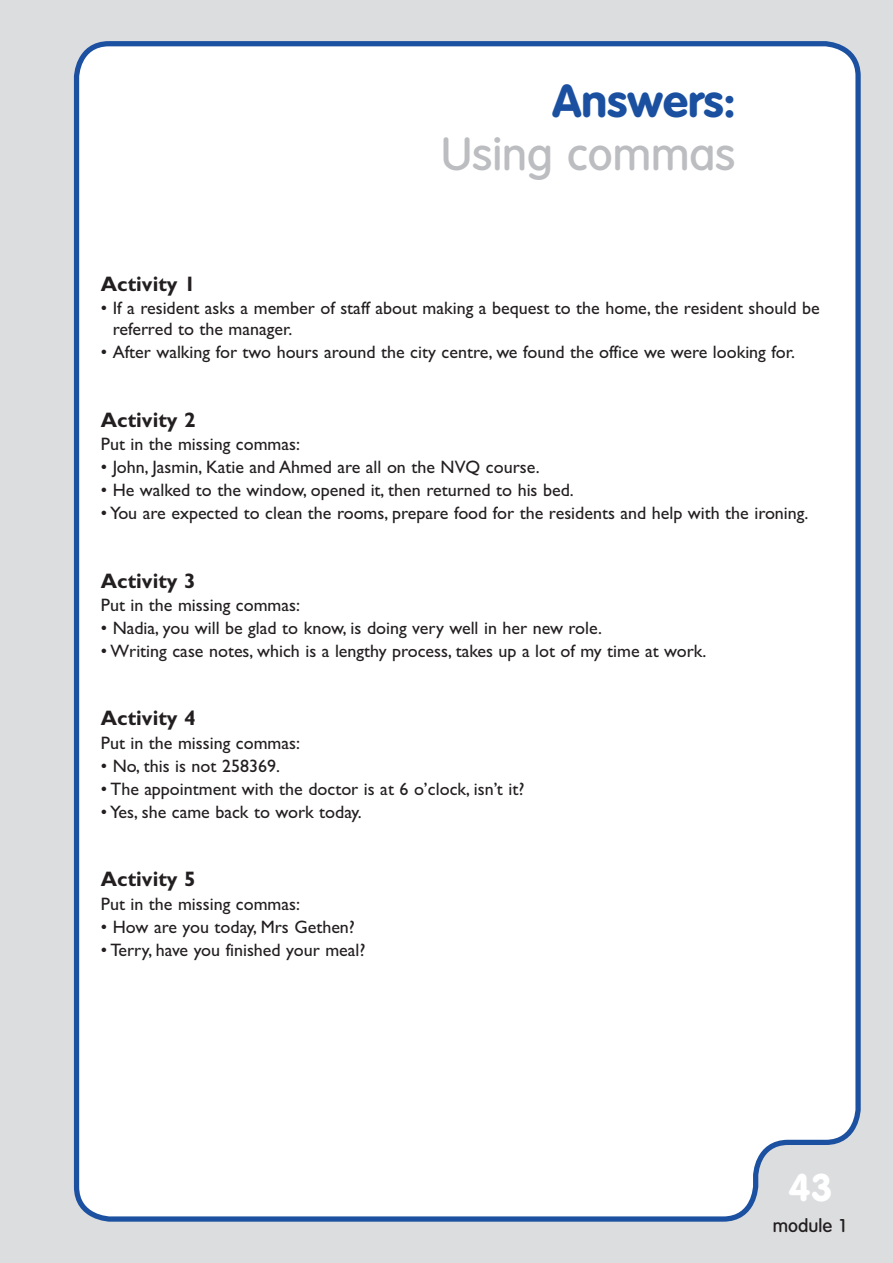
<style>
.page{position:relative;width:893px;height:1263px;background:#dcdddf}
.page>*{position:absolute;margin:0;border:0;box-sizing:border-box;transform-origin:0 0}
.t1{font:500 45px "Volkswagen";color:#bcbdc0}
.t2{font:700 45px "Volkswagen";color:#1a509f}
.t3{font:700 37.5px "Volkswagen";color:#fff}
.t4{font:700 21px "Gill Sans";color:#231f20}
.t5{font:18px/21px "Gill Sans";color:#231f20}
.t6{font:500 18px "Volkswagen";color:#231f20}
</style>
<div class="page">
<div style="left:73px;top:41px;width:788px;height:1181px;background:#fff"></div>
<h1 class="t2" style="left:553px;top:76px;width:184px">Answers:</h1>
<h1 class="t1" style="left:441px;top:128px;width:296px">Using commas</h1>
<p class="t4" style="left:101px;top:276px;width:96px">Activity 1</p>
<p class="t5" style="left:113px;top:297px;width:708px;text-indent:-12px">• If a resident asks a member of staff about making a bequest to the home, the resident should be referred to the manager.</p>
<p class="t5" style="left:101px;top:341px;width:696px">• After walking for two hours around the city centre, we found the office we were looking for.</p>
<p class="t4" style="left:101px;top:411px;width:96px">Activity 2</p>
<p class="t5" style="left:101px;top:433px;width:201px">Put in the missing commas:</p>
<p class="t5" style="left:101px;top:456px;width:440px">• John, Jasmin, Katie and Ahmed are all on the NVQ course.</p>
<p class="t5" style="left:101px;top:479px;width:474px">• He walked to the window, opened it, then returned to his bed.</p>
<p class="t5" style="left:101px;top:502px;width:709px">• You are expected to clean the rooms, prepare food for the residents and help with the ironing.</p>
<p class="t4" style="left:101px;top:572px;width:96px">Activity 3</p>
<p class="t5" style="left:101px;top:594px;width:201px">Put in the missing commas:</p>
<p class="t5" style="left:101px;top:617px;width:503px">• Nadia, you will be glad to know, is doing very well in her new role.</p>
<p class="t5" style="left:101px;top:640px;width:607px">• Writing case notes, which is a lengthy process, takes up a lot of my time at work.</p>
<p class="t4" style="left:101px;top:710px;width:96px">Activity 4</p>
<p class="t5" style="left:101px;top:732px;width:201px">Put in the missing commas:</p>
<p class="t5" style="left:101px;top:755px;width:181px">• No, this is not 258369.</p>
<p class="t5" style="left:101px;top:778px;width:425px">• The appointment with the doctor is at 6 o’clock, isn’t it?</p>
<p class="t5" style="left:101px;top:801px;width:262px">• Yes, she came back to work today.</p>
<p class="t4" style="left:101px;top:871px;width:96px">Activity 5</p>
<p class="t5" style="left:101px;top:893px;width:201px">Put in the missing commas:</p>
<p class="t5" style="left:101px;top:916px;width:256px">• How are you today, Mrs Gethen?</p>
<p class="t5" style="left:101px;top:939px;width:266px">• Terry, have you finished your meal?</p>
<h2 class="t3" style="left:788px;top:1166px;width:46px">43</h2>
<p class="t6" style="left:773px;top:1215px;width:77px">module 1</p>
</div>
